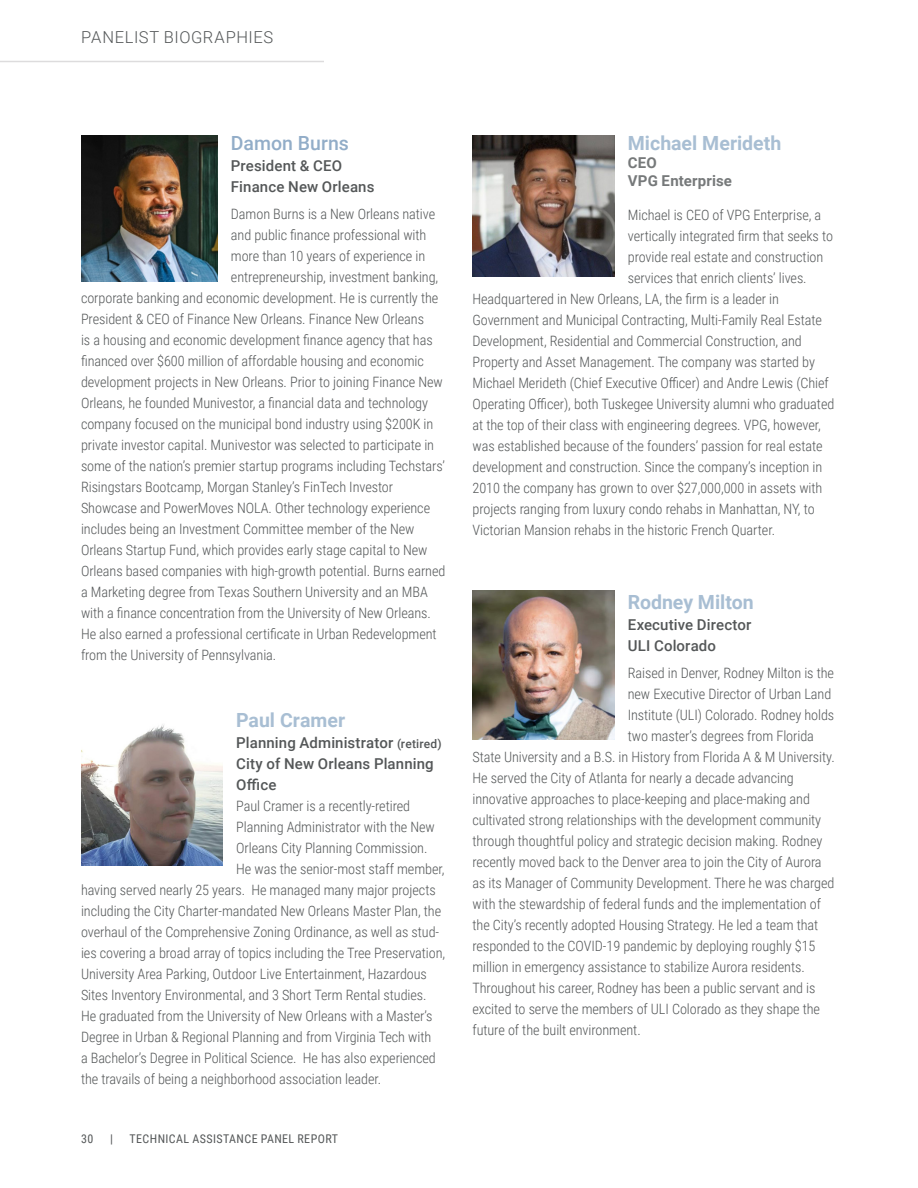
<style>
.page{position:relative;width:918px;height:1188px;background:#fff}
.page>*{position:absolute;margin:0;border:0;box-sizing:border-box;transform-origin:0 0}
.BODY_TXT{font:700 19.5px "Roboto";color:#a8bed3}
.t1{font:500 19.5px "Roboto";color:#92adc8}
.Section_Heading{font:300 16.5px "Roboto";letter-spacing:.035em;color:#545758}
.t2{font:500 15px/21px "Roboto";letter-spacing:.01em;color:#545758}
.BODY_TXT-2{font:700 15px "Roboto";letter-spacing:.01em;color:#76797a}
.BODY_TXT-3{font:300 14.25px "Roboto Condensed";letter-spacing:-.005em;color:#545758}
.t3{font:12px "Roboto Condensed";letter-spacing:.035em;color:#545758}
.s1{font-size:12px}
</style>
<div class="page">
<hr style="left:0;top:61px;width:324px;height:1px;background:#dddcdd">
<img style="left:81px;top:724px;width:142px;height:142px">
<img style="left:472px;top:591px;width:142px;height:148px">
<img style="left:472px;top:135px;width:142px;height:142px">
<img style="left:81px;top:135px;width:136px;height:147px">
<p class="Section_Heading" style="left:81px;top:26px;width:193px">PANELIST BIOGRAPHIES</p>
<h3 class="t1" style="left:231px;top:129px;width:119px">Damon Burns</h3>
<h3 class="t2" style="left:231px;top:154px;width:113px">President &amp; CEO</h3>
<h3 class="t2" style="left:231px;top:175px;width:145px">Finance New Orleans</h3>
<h3 class="BODY_TXT-3" style="left:231px;top:204px;width:206px">Damon Burns is a New Orleans native</h3>
<h3 class="BODY_TXT-3" style="left:231px;top:225px;width:197px">and public finance professional with</h3>
<h3 class="BODY_TXT-3" style="left:231px;top:246px;width:196px">more than 10 years of experience in</h3>
<h3 class="BODY_TXT-3" style="left:231px;top:267px;width:209px">entrepreneurship, investment banking,</h3>
<h3 class="BODY_TXT-3" style="left:81px;top:288px;width:359px">corporate banking and economic development. He is currently the</h3>
<h3 class="BODY_TXT-3" style="left:81px;top:309px;width:345px">President &amp; CEO of Finance New Orleans. Finance New Orleans</h3>
<h3 class="BODY_TXT-3" style="left:81px;top:330px;width:353px">is a housing and economic development finance agency that has</h3>
<h3 class="BODY_TXT-3" style="left:81px;top:351px;width:344px">financed over $600 million of affordable housing and economic</h3>
<h3 class="BODY_TXT-3" style="left:81px;top:372px;width:363px">development projects in New Orleans. Prior to joining Finance New</h3>
<h3 class="BODY_TXT-3" style="left:81px;top:393px;width:349px">Orleans, he founded Munivestor, a financial data and technology</h3>
<h3 class="BODY_TXT-3" style="left:81px;top:414px;width:354px">company focused on the municipal bond industry using $200K in</h3>
<h3 class="BODY_TXT-3" style="left:81px;top:435px;width:355px">private investor capital. Munivestor was selected to participate in</h3>
<h3 class="BODY_TXT-3" style="left:81px;top:456px;width:366px">some of the nation’s premier startup programs including Techstars’</h3>
<h3 class="BODY_TXT-3" style="left:81px;top:477px;width:314px">Risingstars Bootcamp, Morgan Stanley’s FinTech Investor</h3>
<h3 class="BODY_TXT-3" style="left:81px;top:498px;width:351px">Showcase and PowerMoves NOLA. Other technology experience</h3>
<h3 class="BODY_TXT-3" style="left:81px;top:519px;width:335px">includes being an Investment Committee member of the New</h3>
<h3 class="BODY_TXT-3" style="left:81px;top:540px;width:348px">Orleans Startup Fund, which provides early stage capital to New</h3>
<h3 class="BODY_TXT-3" style="left:81px;top:561px;width:366px">Orleans based companies with high-growth potential. Burns earned</h3>
<h3 class="BODY_TXT-3" style="left:81px;top:582px;width:348px">a Marketing degree from Texas Southern University and an MBA</h3>
<h3 class="BODY_TXT-3" style="left:81px;top:603px;width:351px">with a finance concentration from the University of New Orleans.</h3>
<h3 class="BODY_TXT-3" style="left:81px;top:624px;width:357px">He also earned a professional certificate in Urban Redevelopment</h3>
<h3 class="BODY_TXT-3" style="left:81px;top:645px;width:197px">from the University of Pennsylvania.</h3>
<p class="BODY_TXT" style="left:236px;top:707px;width:110px">Paul Cramer</p>
<h3 class="t2" style="left:236px;top:732px;width:207px">Planning Administrator <span class="s1">(retired)<br></span>City of New Orleans Planning<br>Office</h3>
<h3 class="BODY_TXT-3" style="left:236px;top:796px;width:176px">Paul Cramer is a recently-retired</h3>
<h3 class="BODY_TXT-3" style="left:236px;top:817px;width:200px">Planning Administrator with the New</h3>
<h3 class="BODY_TXT-3" style="left:236px;top:838px;width:193px">Orleans City Planning Commission.</h3>
<h3 class="BODY_TXT-3" style="left:236px;top:859px;width:210px">He was the senior-most staff member,</h3>
<h3 class="BODY_TXT-3" style="left:81px;top:880px;width:356px">having served nearly 25 years. He managed many major projects</h3>
<h3 class="BODY_TXT-3" style="left:81px;top:901px;width:362px">including the City Charter-mandated New Orleans Master Plan, the</h3>
<h3 class="BODY_TXT-3" style="left:81px;top:922px;width:360px">overhaul of the Comprehensive Zoning Ordinance, as well as stud-</h3>
<h3 class="BODY_TXT-3" style="left:81px;top:943px;width:366px">ies covering a broad array of topics including the Tree Preservation,</h3>
<h3 class="BODY_TXT-3" style="left:81px;top:964px;width:348px">University Area Parking, Outdoor Live Entertainment, Hazardous</h3>
<h3 class="BODY_TXT-3" style="left:81px;top:985px;width:347px">Sites Inventory Environmental, and 3 Short Term Rental studies.</h3>
<h3 class="BODY_TXT-3" style="left:81px;top:1006px;width:353px">He graduated from the University of New Orleans with a Master’s</h3>
<h3 class="BODY_TXT-3" style="left:81px;top:1027px;width:352px">Degree in Urban &amp; Regional Planning and from Virginia Tech with</h3>
<h3 class="BODY_TXT-3" style="left:81px;top:1048px;width:356px">a Bachelor’s Degree in Political Science. He has also experienced</h3>
<h3 class="BODY_TXT-3" style="left:81px;top:1069px;width:302px">the travails of being a neighborhood association leader.</h3>
<p class="t3" style="left:81px;top:1130px;width:14px">30</p>
<p class="t3" style="left:110px;top:1130px;width:4px">|</p>
<p class="t3" style="left:130px;top:1130px;width:210px">TECHNICAL ASSISTANCE PANEL REPORT</p>
<p class="BODY_TXT" style="left:628px;top:129px;width:155px">Michael Merideth</p>
<p class="BODY_TXT-2" style="left:628px;top:152px;width:30px">CEO</p>
<p class="BODY_TXT-2" style="left:628px;top:170px;width:106px">VPG Enterprise</p>
<p class="BODY_TXT-3" style="left:628px;top:205px;width:195px">Michael is CEO of VPG Enterprise, a</p>
<p class="BODY_TXT-3" style="left:628px;top:226px;width:207px">vertically integrated firm that seeks to</p>
<p class="BODY_TXT-3" style="left:628px;top:247px;width:197px">provide real estate and construction</p>
<p class="BODY_TXT-3" style="left:628px;top:268px;width:180px">services that enrich clients’ lives.</p>
<p class="BODY_TXT-3" style="left:472px;top:289px;width:308px">Headquartered in New Orleans, LA, the firm is a leader in</p>
<p class="BODY_TXT-3" style="left:472px;top:310px;width:351px">Government and Municipal Contracting, Multi-Family Real Estate</p>
<p class="BODY_TXT-3" style="left:472px;top:331px;width:331px">Development, Residential and Commercial Construction, and</p>
<p class="BODY_TXT-3" style="left:472px;top:352px;width:344px">Property and Asset Management. The company was started by</p>
<p class="BODY_TXT-3" style="left:472px;top:373px;width:358px">Michael Merideth (Chief Executive Officer) and Andre Lewis (Chief</p>
<p class="BODY_TXT-3" style="left:472px;top:394px;width:363px">Operating Officer), both Tuskegee University alumni who graduated</p>
<p class="BODY_TXT-3" style="left:472px;top:415px;width:350px">at the top of their class with engineering degrees. VPG, however,</p>
<p class="BODY_TXT-3" style="left:472px;top:436px;width:352px">was established because of the founders’ passion for real estate</p>
<p class="BODY_TXT-3" style="left:472px;top:457px;width:351px">development and construction. Since the company’s inception in</p>
<p class="BODY_TXT-3" style="left:472px;top:478px;width:351px">2010 the company has grown to over $27,000,000 in assets with</p>
<p class="BODY_TXT-3" style="left:472px;top:499px;width:344px">projects ranging from luxury condo rehabs in Manhattan, NY, to</p>
<p class="BODY_TXT-3" style="left:472px;top:520px;width:304px">Victorian Mansion rehabs in the historic French Quarter.</p>
<p class="BODY_TXT" style="left:628px;top:588px;width:128px">Rodney Milton</p>
<h3 class="t2" style="left:628px;top:613px;width:125px">Executive Director<br>ULI Colorado</h3>
<h3 class="BODY_TXT-3" style="left:628px;top:663px;width:208px">Raised in Denver, Rodney Milton is the</h3>
<h3 class="BODY_TXT-3" style="left:628px;top:684px;width:205px">new Executive Director of Urban Land</h3>
<h3 class="BODY_TXT-3" style="left:628px;top:705px;width:208px">Institute (ULI) Colorado. Rodney holds</h3>
<h3 class="BODY_TXT-3" style="left:628px;top:726px;width:188px">two master’s degrees from Florida</h3>
<h3 class="BODY_TXT-3" style="left:472px;top:747px;width:364px">State University and a B.S. in History from Florida A &amp; M University.</h3>
<h3 class="BODY_TXT-3" style="left:472px;top:768px;width:323px">He served the City of Atlanta for nearly a decade advancing</h3>
<h3 class="BODY_TXT-3" style="left:472px;top:789px;width:339px">innovative approaches to place-keeping and place-making and</h3>
<h3 class="BODY_TXT-3" style="left:472px;top:810px;width:350px">cultivated strong relationships with the development community</h3>
<h3 class="BODY_TXT-3" style="left:472px;top:831px;width:351px">through thoughtful policy and strategic decision making. Rodney</h3>
<h3 class="BODY_TXT-3" style="left:472px;top:852px;width:351px">recently moved back to the Denver area to join the City of Aurora</h3>
<h3 class="BODY_TXT-3" style="left:472px;top:873px;width:363px">as its Manager of Community Development. There he was charged</h3>
<h3 class="BODY_TXT-3" style="left:472px;top:894px;width:350px">with the stewardship of federal funds and the implementation of</h3>
<h3 class="BODY_TXT-3" style="left:472px;top:915px;width:347px">the City’s recently adopted Housing Strategy. He led a team that</h3>
<h3 class="BODY_TXT-3" style="left:472px;top:936px;width:345px">responded to the COVID-19 pandemic by deploying roughly $15</h3>
<h3 class="BODY_TXT-3" style="left:472px;top:957px;width:334px">million in emergency assistance to stabilize Aurora residents.</h3>
<h3 class="BODY_TXT-3" style="left:472px;top:978px;width:345px">Throughout his career, Rodney has been a public servant and is</h3>
<h3 class="BODY_TXT-3" style="left:472px;top:999px;width:349px">excited to serve the members of ULI Colorado as they shape the</h3>
<h3 class="BODY_TXT-3" style="left:472px;top:1020px;width:170px">future of the built environment.</h3>
</div>
